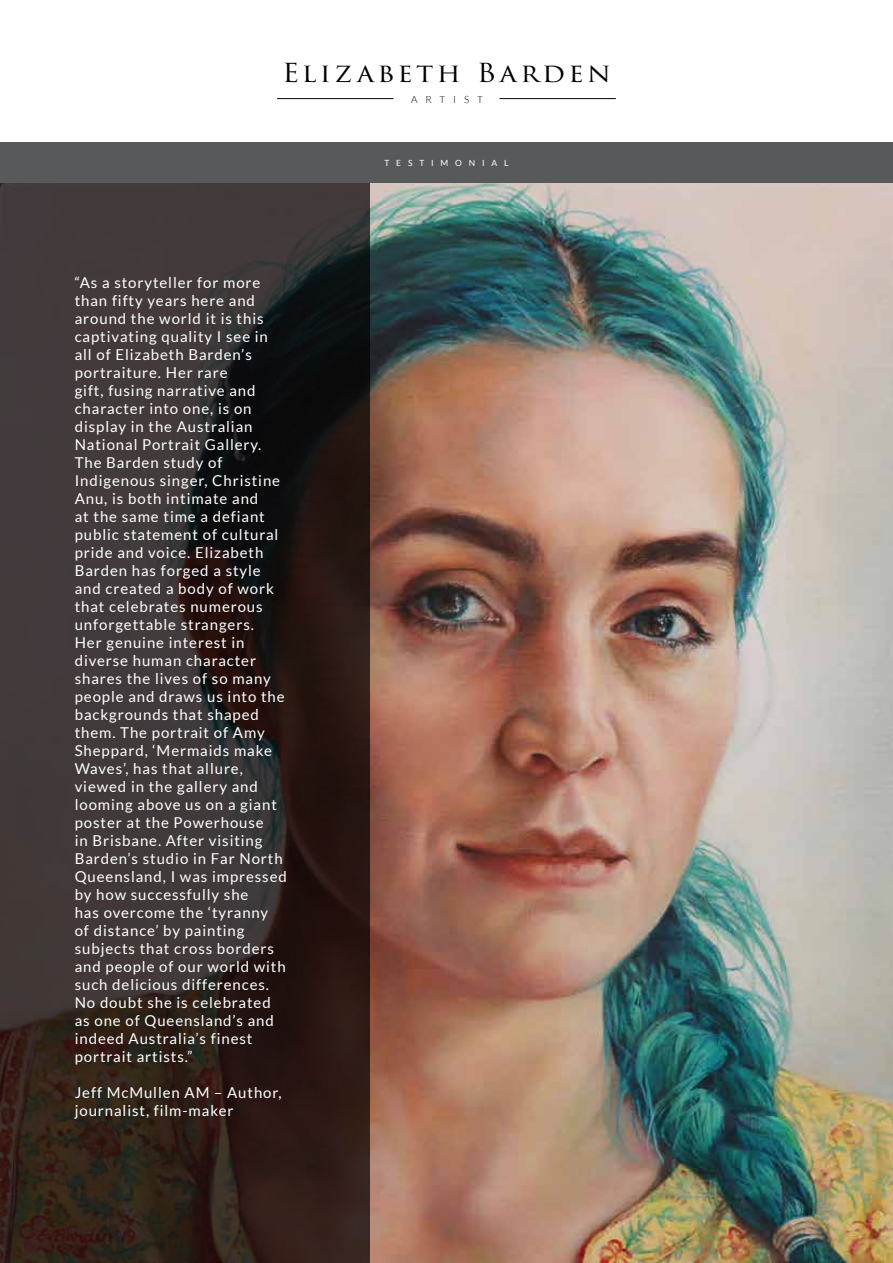
<style>
.page{position:relative;width:893px;height:1263px;background:#fff}
.page>*{position:absolute;margin:0;border:0;box-sizing:border-box;transform-origin:0 0}
.t1{font:25.5px "Trajan Pro 3";letter-spacing:.12em;color:#000;scale:1.11 1}
.t2{font:15px/18px "Lato";letter-spacing:.06em;color:#fff}
.t3{font:300 9.9px "Lato";letter-spacing:.8em;color:#000}
.t4{font:8.55px "Lato";letter-spacing:.8em;color:#fff}
</style>
<div class="page">
<img style="left:369px;top:183px;width:524px;height:1080px">
<svg style="left:0;top:183px;width:369px;height:1080px;background:#322927"></svg>
<hr style="left:277px;top:98px;width:116px;height:1px;background:#000">
<hr style="left:499px;top:98px;width:117px;height:1px;background:#000">
<div style="left:0;top:142px;width:893px;height:41px;background:#58595b"></div>
<h1 class="t1" style="left:282px;top:55px;width:298px">Elizabeth Barden</h1>
<p class="t3" style="left:411px;top:94px;width:73px">ARTIST</p>
<p class="t2" style="left:75px;top:273px;width:214px">“As a storyteller for more than fifty years here and around the world it is this captivating quality I see in all of Elizabeth Barden’s portraiture. Her rare<br>gift, fusing narrative and character into one, is on display in the Australian<br>National Portrait Gallery.<br>The Barden study of<br>Indigenous singer, Christine<br>Anu, is both intimate and<br>at the same time a defiant public statement of cultural pride and voice. Elizabeth<br>Barden has forged a style and created a body of work that celebrates numerous unforgettable strangers.<br>Her genuine interest in diverse human character shares the lives of so many people and draws us into the backgrounds that shaped them. The portrait of Amy<br>Sheppard, ‘Mermaids make<br>Waves’, has that allure, viewed in the gallery and looming above us on a giant poster at the Powerhouse<br>in Brisbane. After visiting<br>Barden’s studio in Far North<br>Queensland, I was impressed by how successfully she<br>has overcome the ‘tyranny<br>of distance’ by painting subjects that cross borders and people of our world with such delicious differences.<br>No doubt she is celebrated as one of Queensland’s and indeed Australia’s finest portrait artists.”</p>
<p class="t2" style="left:75px;top:1083px;width:208px">Jeff McMullen AM – Author, journalist, film-maker</p>
<p class="t4" style="left:384px;top:158px;width:126px">TESTIMONIAL</p>
</div>
